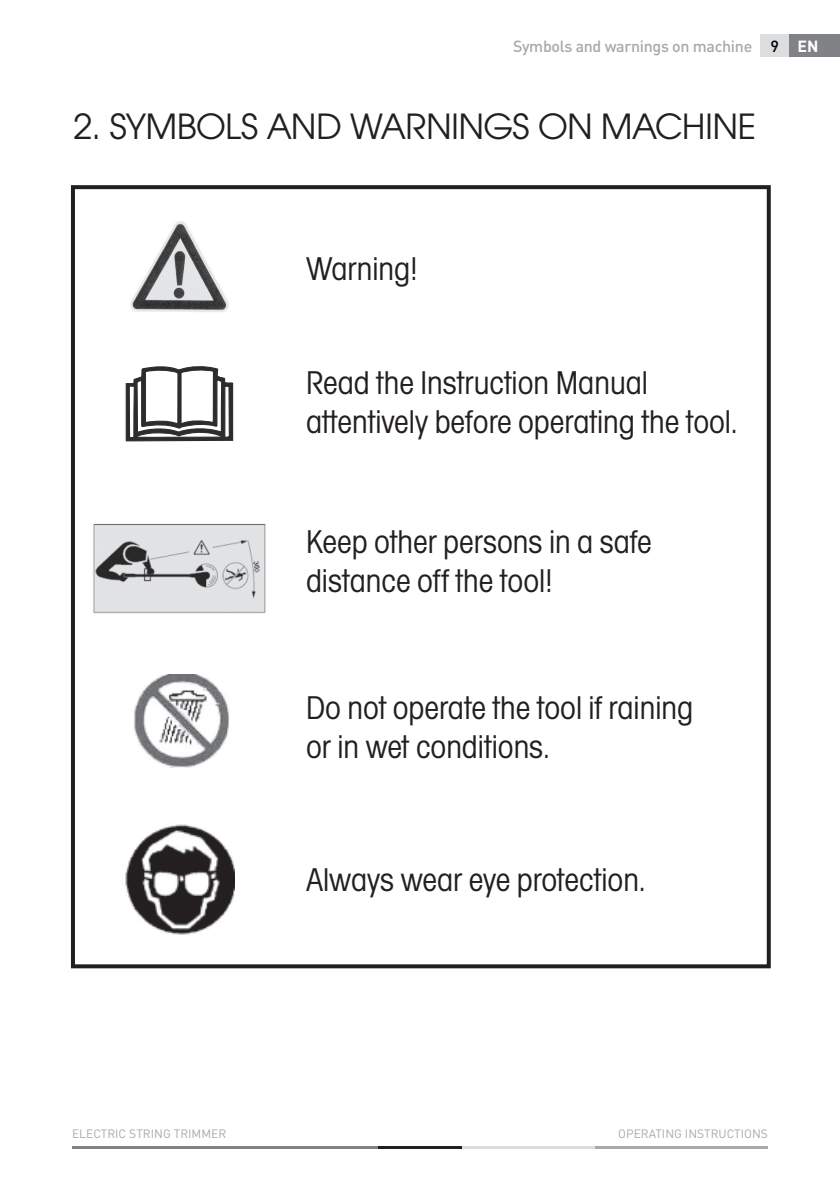
<style>
.page{position:relative;width:840px;height:1191px;background:#fff}
.page>*{position:absolute;margin:0;border:0;box-sizing:border-box;transform-origin:0 0}
.t1{font:38px "Avant Gar Got Itc TOT Boo";letter-spacing:-.02em;color:#231f20}
.t2{font:34px/38.8px "Avant Gar Got Itc TOT Boo Con";color:#231f20}
.t3{font:500 16px "DIN Pro";letter-spacing:-.02em;color:#a8a9ad}
.t4{font:700 16px "DIN Pro";color:#fff}
.t5{font:500 16px "DIN Pro";color:#000}
.t6{font:12px "DIN Pro";color:#a8a9ad}
</style>
<div class="page">
<div style="left:788px;top:34px;width:51px;height:23px;background:#808285"></div>
<div style="left:760px;top:34px;width:28px;height:23px;background:#dcdddf"></div>
<hr style="left:594px;top:1145px;width:173px;height:3px;background:#a8a9ad">
<hr style="left:461px;top:1145px;width:133px;height:3px;background:#dcdddf">
<hr style="left:72px;top:1145px;width:306px;height:3px;background:#808285">
<hr style="left:378px;top:1145px;width:83px;height:3px;background:#231f20">
<div style="left:71px;top:185px;width:699px;height:783px;border:4px solid #231f20"></div>
<img style="left:130px;top:222px;width:99px;height:90px">
<img style="left:93px;top:524px;width:173px;height:89px">
<img style="left:134px;top:674px;width:95px;height:94px">
<img style="left:125px;top:824px;width:109px;height:111px">
<svg style="left:125px;top:366px;width:109px;height:76px"></svg>
<p class="t3" style="left:512px;top:35px;width:241px">Symbols and warnings on machine</p>
<p class="t4" style="left:797px;top:35px;width:23px">EN</p>
<p class="t5" style="left:770px;top:35px;width:10px">9</p>
<p class="t1" style="left:73px;top:104px;width:683px">2. SYMBOLS AND WARNINGS ON MACHINE</p>
<p class="t2" style="left:306px;top:252px;width:113px">Warning!</p>
<p class="t2" style="left:306px;top:366px;width:432px">Read the Instruction Manual attentively before operating the tool.</p>
<p class="t2" style="left:306px;top:525px;width:347px">Keep other persons in a safe distance off the tool!</p>
<p class="t2" style="left:306px;top:691px;width:388px">Do not operate the tool if raining or in wet conditions.</p>
<p class="t2" style="left:306px;top:863px;width:340px">Always wear eye protection.</p>
<p class="t6" style="left:72px;top:1125px;width:156px">ELECTRIC STRING TRIMMER</p>
<p class="t6" style="left:618px;top:1125px;width:151px">OPERATING INSTRUCTIONS</p>
</div>
